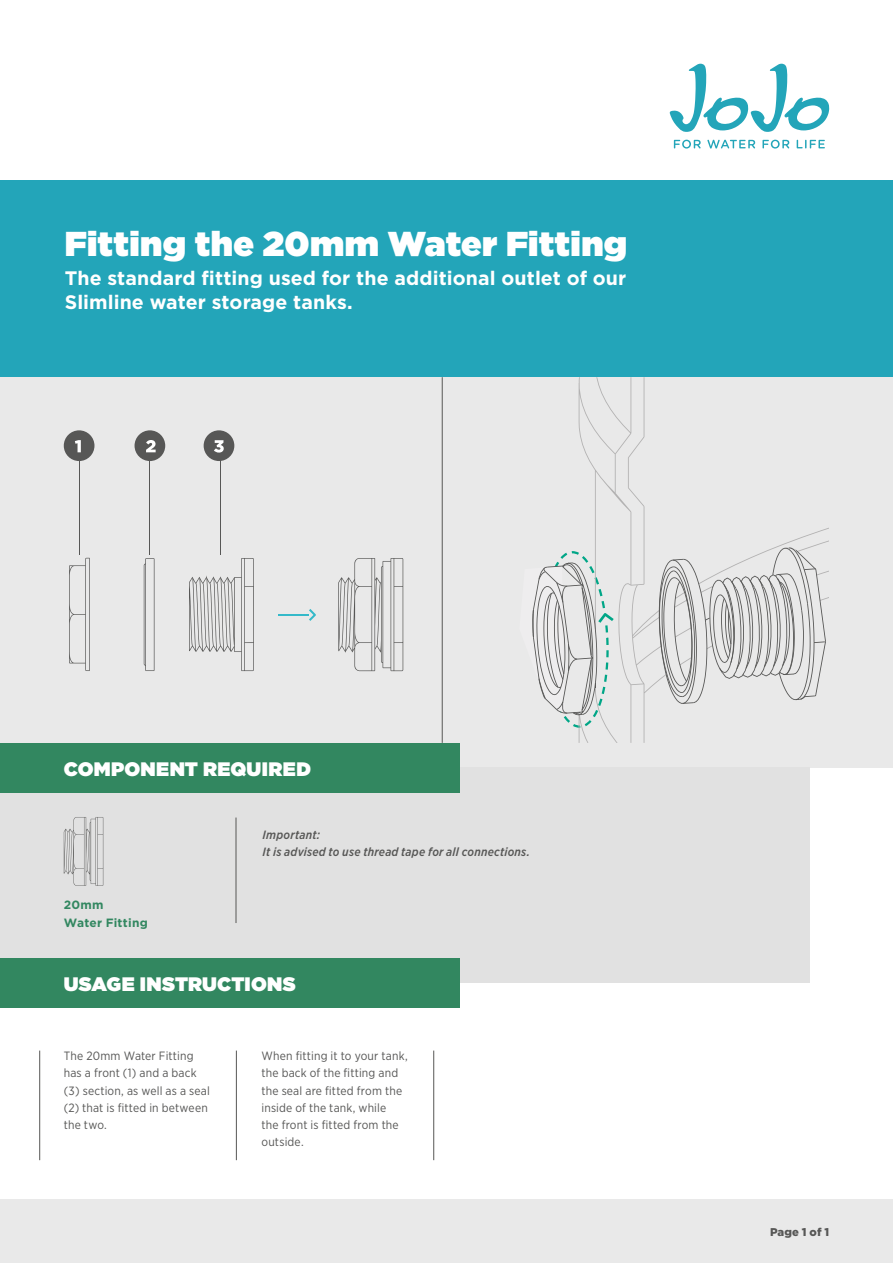
<style>
.page{position:relative;width:893px;height:1263px;background:#fff}
.page>*{position:absolute;margin:0;border:0;box-sizing:border-box;transform-origin:0 0}
.t1{font:900 34.5px "Gotham";letter-spacing:.01em;color:#fff}
.t2{font:700 19.5px/23.4px "Gotham";letter-spacing:.005em;color:#fff}
.t3{font:900 19.5px "Gotham";letter-spacing:.015em;color:#fff}
.t4{font:12px/17.2px "Gotham Narrow";letter-spacing:.015em;color:#575756}
.t5{font:italic 500 12px/17.2px "Gotham Narrow";letter-spacing:.02em;color:#575756}
.t6{font:700 12px/17.7px "Gotham";letter-spacing:.02em;color:#328760}
.t7{font:900 11.25px "Gotham";letter-spacing:.01em;color:#575756}
</style>
<div class="page">
<div style="left:0;top:377px;width:893px;height:390px;background:#e9e9e9"></div>
<svg style="left:579px;top:377px;width:250px;height:366px"></svg>
<svg style="left:659px;top:547px;width:167px;height:157px"></svg>
<svg style="left:532px;top:551px;width:82px;height:177px"></svg>
<div style="left:0;top:1199px;width:893px;height:64px;background:#e9e9e9"></div>
<svg style="left:674px;top:140px;width:27px;height:9px"></svg>
<svg style="left:707px;top:140px;width:48px;height:9px"></svg>
<svg style="left:762px;top:140px;width:27px;height:9px"></svg>
<svg style="left:797px;top:140px;width:28px;height:8px"></svg>
<svg style="left:670px;top:64px;width:159px;height:68px"></svg>
<div style="left:829px;top:371px;width:64px;height:397px;background:#e9e9e9"></div>
<div style="left:0;top:181px;width:893px;height:196px;background:#23a5b9"></div>
<hr style="left:442px;top:377px;width:1px;height:366px;background:#575756">
<div style="left:0;top:767px;width:809px;height:216px;background:#e1e1e1"></div>
<hr style="left:236px;top:817px;width:1px;height:106px;background:#575756">
<div style="left:0;top:743px;width:459px;height:49px;background:#328760"></div>
<div style="left:0;top:958px;width:459px;height:50px;background:#328760"></div>
<svg style="left:64px;top:817px;width:39px;height:69px"></svg>
<hr style="left:278px;top:614px;width:30px;height:2px;background:#34b9c9">
<svg style="left:309px;top:609px;width:7px;height:12px"></svg>
<svg style="left:69px;top:558px;width:21px;height:113px"></svg>
<svg style="left:144px;top:558px;width:10px;height:113px"></svg>
<svg style="left:189px;top:558px;width:65px;height:113px"></svg>
<svg style="left:338px;top:558px;width:65px;height:113px"></svg>
<div style="left:64px;top:430px;width:30px;height:31px;background:#575756;border-radius:50%"></div>
<svg style="left:75px;top:440px;width:6px;height:12px"></svg>
<hr style="left:79px;top:459px;width:1px;height:96px;background:#575756">
<div style="left:135px;top:430px;width:30px;height:31px;background:#575756;border-radius:50%"></div>
<svg style="left:146px;top:440px;width:10px;height:12px"></svg>
<hr style="left:150px;top:459px;width:1px;height:96px;background:#575756">
<div style="left:204px;top:430px;width:30px;height:31px;background:#575756;border-radius:50%"></div>
<svg style="left:214px;top:440px;width:10px;height:13px"></svg>
<hr style="left:220px;top:459px;width:1px;height:96px;background:#575756">
<hr style="left:39px;top:1050px;width:1px;height:110px;background:#575756">
<hr style="left:236px;top:1050px;width:1px;height:110px;background:#575756">
<hr style="left:433px;top:1050px;width:1px;height:110px;background:#575756">
<h1 class="t1" style="left:65px;top:219px;width:564px">Fitting the 20mm Water Fitting</h1>
<h2 class="t2" style="left:65px;top:267px;width:563px">The standard fitting used for the additional outlet of our<br>Slimline water storage tanks.</h2>
<h2 class="t3" style="left:64px;top:755px;width:249px">COMPONENT REQUIRED</h2>
<p class="t6" style="left:64px;top:896px;width:86px">20mm<br>Water Fitting</p>
<p class="t5" style="left:263px;top:826px;width:269px">Important:<br>It is advised to use thread tape for all connections.</p>
<h2 class="t3" style="left:64px;top:970px;width:233px">USAGE INSTRUCTIONS</h2>
<p class="t4" style="left:64px;top:1047px;width:148px">The 20mm Water Fitting has a front (1) and a back (3) section, as well as a seal (2) that is fitted in between the two.</p>
<p class="t4" style="left:261px;top:1047px;width:148px">When fitting it to your tank, the back of the fitting and the seal are fitted from the inside of the tank, while<br>the front is fitted from the outside.</p>
<p class="t7" style="left:770px;top:1224px;width:61px">Page 1 of 1</p>
</div>
